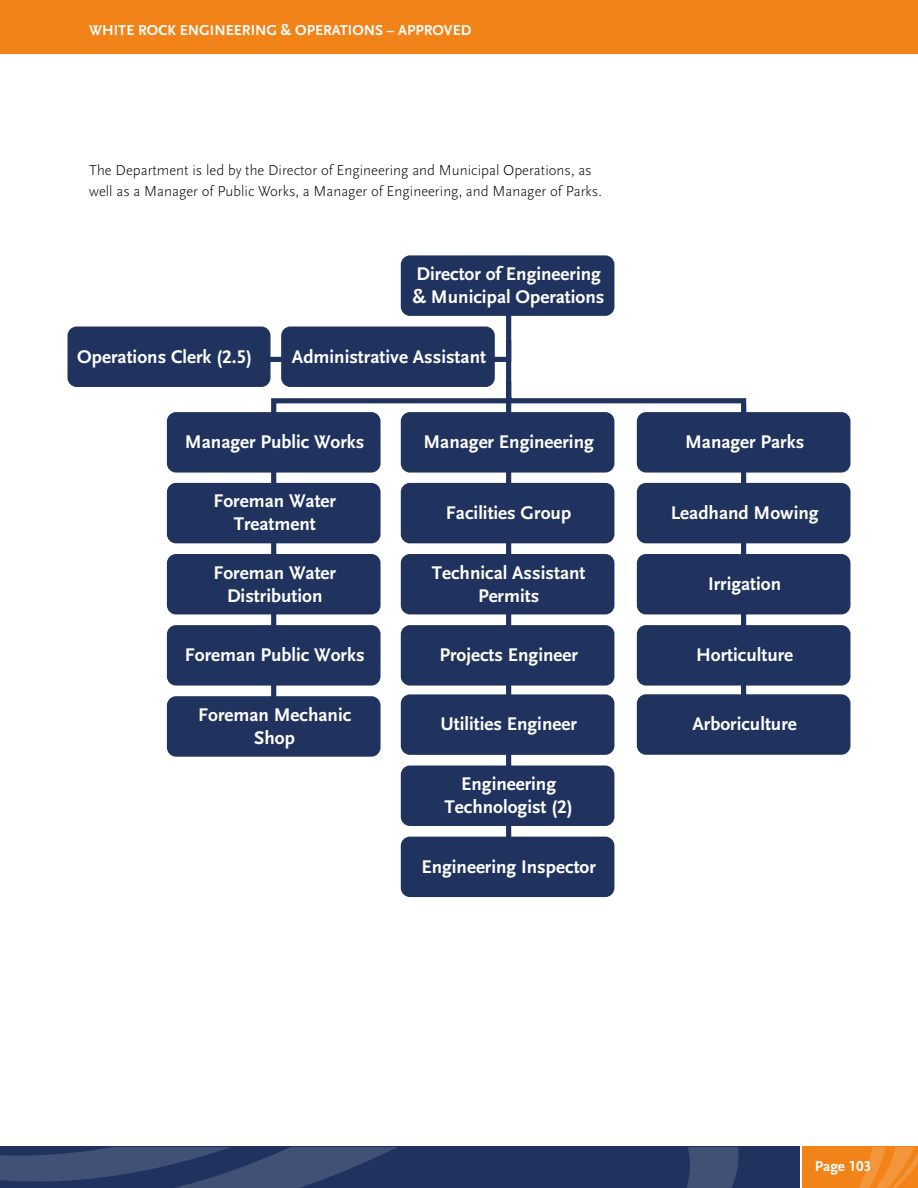
<style>
.page{position:relative;width:918px;height:1188px;background:#fff}
.page>*{position:absolute;margin:0;border:0;box-sizing:border-box;transform-origin:0 0}
.t1{font:19.2px/23px "Scala Sans Bold LF";color:#fff;text-align:center}
.t2{font:300 15px/21px "Scala Sans";color:#000}
.t3{font:15px "Scala Sans Bold LF";color:#fff}
</style>
<div class="page">
<div style="left:0;top:0;width:918px;height:55px;background:#f18318"></div>
<svg style="left:803px;top:1147px;width:115px;height:1px"></svg>
<svg style="left:0;top:1147px;width:799px;height:1px"></svg>
<svg style="left:0;top:1148px;width:918px;height:40px;background:#45485f"></svg>
<div style="left:506px;top:396px;width:5px;height:486px;background:#20335e"></div>
<div style="left:741px;top:403px;width:5px;height:343px;background:#20335e"></div>
<svg style="left:269px;top:432px;width:245px;height:321px"></svg>
<svg style="left:236px;top:291px;width:511px;height:141px"></svg>
<div style="left:401px;top:255px;width:213px;height:61px;background:#20335e;border-radius:9px"></div>
<div style="left:281px;top:327px;width:214px;height:60px;background:#20335e;border-radius:9px"></div>
<div style="left:68px;top:327px;width:203px;height:60px;background:#20335e;border-radius:9px"></div>
<div style="left:401px;top:412px;width:213px;height:61px;background:#20335e;border-radius:9px"></div>
<div style="left:167px;top:412px;width:214px;height:61px;background:#20335e;border-radius:9px"></div>
<div style="left:637px;top:412px;width:213px;height:61px;background:#20335e;border-radius:9px"></div>
<div style="left:401px;top:483px;width:213px;height:60px;background:#20335e;border-radius:9px"></div>
<div style="left:167px;top:483px;width:214px;height:60px;background:#20335e;border-radius:9px"></div>
<div style="left:637px;top:483px;width:213px;height:60px;background:#20335e;border-radius:9px"></div>
<div style="left:401px;top:554px;width:213px;height:60px;background:#20335e;border-radius:9px"></div>
<div style="left:167px;top:554px;width:214px;height:60px;background:#20335e;border-radius:9px"></div>
<div style="left:637px;top:554px;width:213px;height:60px;background:#20335e;border-radius:9px"></div>
<div style="left:401px;top:625px;width:213px;height:61px;background:#20335e;border-radius:9px"></div>
<div style="left:401px;top:694px;width:213px;height:61px;background:#20335e;border-radius:9px"></div>
<div style="left:401px;top:766px;width:213px;height:60px;background:#20335e;border-radius:9px"></div>
<div style="left:167px;top:625px;width:214px;height:61px;background:#20335e;border-radius:9px"></div>
<div style="left:167px;top:696px;width:214px;height:61px;background:#20335e;border-radius:9px"></div>
<div style="left:637px;top:625px;width:213px;height:61px;background:#20335e;border-radius:9px"></div>
<div style="left:637px;top:694px;width:213px;height:61px;background:#20335e;border-radius:9px"></div>
<div style="left:401px;top:837px;width:213px;height:60px;background:#20335e;border-radius:9px"></div>
<p class="t3" style="left:89px;top:22px;width:384px">WHITE ROCK ENGINEERING &amp; OPERATIONS – APPROVED</p>
<p class="t2" style="left:89px;top:160px;width:514px">The Department is led by the Director of Engineering and Municipal Operations, as well as a Manager of Public Works, a Manager of Engineering, and Manager of Parks.</p>
<p class="t1" style="left:413px;top:263px;width:193px;text-align:left">Director of Engineering &amp; Municipal Operations</p>
<p class="t1" style="left:77px;top:345px;width:177px">Operations Clerk (2.5)</p>
<p class="t1" style="left:292px;top:345px;width:196px">Administrative Assistant</p>
<p class="t1" style="left:185px;top:431px;width:181px">Manager Public Works</p>
<p class="t1" style="left:423px;top:431px;width:172px">Manager Engineering</p>
<p class="t1" style="left:685px;top:431px;width:121px">Manager Parks</p>
<p class="t1" style="left:213px;top:490px;width:124px">Foreman Water<br>Treatment</p>
<p class="t1" style="left:671px;top:502px;width:149px">Leadhand Mowing</p>
<p class="t1" style="left:432px;top:561px;width:155px">Technical Assistant<br>Permits</p>
<p class="t1" style="left:446px;top:502px;width:127px">Facilities Group</p>
<p class="t1" style="left:213px;top:561px;width:124px">Foreman Water<br>Distribution</p>
<p class="t1" style="left:708px;top:573px;width:75px">Irrigation</p>
<p class="t1" style="left:185px;top:644px;width:181px">Foreman Public Works</p>
<p class="t1" style="left:198px;top:704px;width:155px">Foreman Mechanic<br>Shop</p>
<p class="t1" style="left:439px;top:644px;width:140px">Projects Engineer</p>
<p class="t1" style="left:440px;top:713px;width:138px">Utilities Engineer</p>
<p class="t1" style="left:445px;top:773px;width:130px">Engineering<br>Technologist (2)</p>
<p class="t1" style="left:421px;top:855px;width:176px">Engineering Inspector</p>
<p class="t1" style="left:696px;top:644px;width:99px">Horticulture</p>
<p class="t1" style="left:693px;top:713px;width:106px">Arboriculture</p>
<p class="t3" style="left:815px;top:1158px;width:58px">Page 103</p>
</div>
